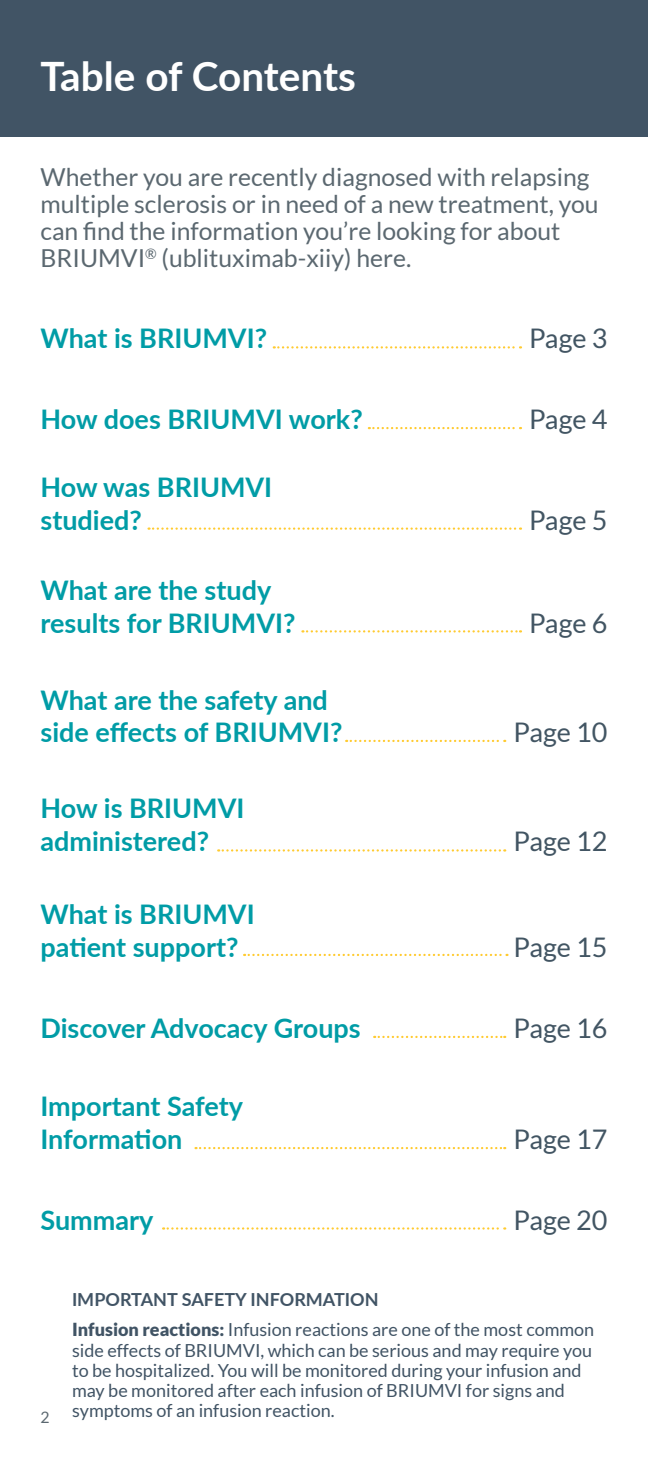
<style>
.page{position:relative;width:648px;height:1458px;background:#fff}
.page>*{position:absolute;margin:0;border:0;box-sizing:border-box;transform-origin:0 0}
.t1{font:700 40.5px "Lato";color:#fff}
.t2{font:700 27px/32.4px "Lato";color:#009ca6}
.t3{font:27px "Lato";color:#425563}
.t4{font:24.75px/27px "Lato";color:#5b6870}
.t5{font:18px/20.2px "Lato";color:#415465}
.t6{font:15.75px "Lato";color:#5b6870}
.s1{font-weight:700}
.s2{font-weight:900}
</style>
<div class="page">
<div style="left:0;top:0;width:648px;height:136px;background:#415465"></div>
<svg style="left:274px;top:346px;width:247px;height:3px"></svg>
<svg style="left:369px;top:427px;width:152px;height:2px"></svg>
<svg style="left:346px;top:740px;width:159px;height:2px"></svg>
<svg style="left:374px;top:1036px;width:131px;height:2px"></svg>
<svg style="left:163px;top:1227px;width:342px;height:3px"></svg>
<svg style="left:196px;top:1147px;width:309px;height:2px"></svg>
<svg style="left:244px;top:954px;width:264px;height:2px"></svg>
<svg style="left:218px;top:849px;width:287px;height:3px"></svg>
<svg style="left:302px;top:630px;width:219px;height:3px"></svg>
<svg style="left:149px;top:527px;width:372px;height:3px"></svg>
<hr style="left:647px;top:1008px;width:1px;height:450px;background:#00aab0">
<h1 class="t1" style="left:40px;top:46px;width:317px">Table of Contents</h1>
<h3 class="t4" style="left:40px;top:163px;width:560px">Whether you are recently diagnosed with relapsing multiple sclerosis or in need of a new treatment, you can find the information you’re looking for about BRIUMVI<sup>®</sup> (ublituximab-xiiy) here.</h3>
<h2 class="t2" style="left:40px;top:321px;width:228px">What is BRIUMVI?</h2>
<h2 class="t3" style="left:529px;top:323px;width:80px">Page 3</h2>
<h2 class="t2" style="left:40px;top:402px;width:324px">How does BRIUMVI work?</h2>
<h2 class="t3" style="left:529px;top:404px;width:80px">Page 4</h2>
<h2 class="t2" style="left:40px;top:470px;width:233px">How was BRIUMVI studied?</h2>
<h2 class="t2" style="left:40px;top:573px;width:257px">What are the study results for BRIUMVI?</h2>
<h2 class="t2" style="left:40px;top:683px;width:303px">What are the safety and side effects of BRIUMVI?</h2>
<h2 class="t2" style="left:40px;top:791px;width:206px">How is BRIUMVI administered?</h2>
<h2 class="t2" style="left:40px;top:897px;width:216px">What is BRIUMVI patient support?</h2>
<h2 class="t3" style="left:529px;top:505px;width:80px">Page 5</h2>
<h2 class="t3" style="left:529px;top:608px;width:80px">Page 6</h2>
<h2 class="t3" style="left:514px;top:718px;width:95px">Page 10</h2>
<h2 class="t3" style="left:514px;top:826px;width:95px">Page 12</h2>
<h2 class="t3" style="left:514px;top:932px;width:95px">Page 15</h2>
<h2 class="t2" style="left:40px;top:1010px;width:322px">Discover Advocacy Groups</h2>
<h2 class="t3" style="left:514px;top:1013px;width:95px">Page 16</h2>
<h2 class="t2" style="left:40px;top:1089px;width:204px">Important Safety<br>Information</h2>
<h2 class="t3" style="left:514px;top:1124px;width:95px">Page 17</h2>
<h2 class="t2" style="left:40px;top:1203px;width:114px">Summary</h2>
<h2 class="t3" style="left:514px;top:1205px;width:95px">Page 20</h2>
<p class="t6" style="left:40px;top:1409px;width:11px">2</p>
<p class="t5" style="left:72px;top:1284px;width:524px;line-height:30.4px"><span class="s1">IMPORTANT SAFETY INFORMATION<br></span><span class="s2">Infusion reactions:</span> Infusion reactions are one of the most common</p>
<p class="t5" style="left:72px;top:1340px;width:522px">side effects of BRIUMVI, which can be serious and may require you to be hospitalized. You will be monitored during your infusion and may be monitored after each infusion of BRIUMVI for signs and symptoms of an infusion reaction.</p>
</div>
